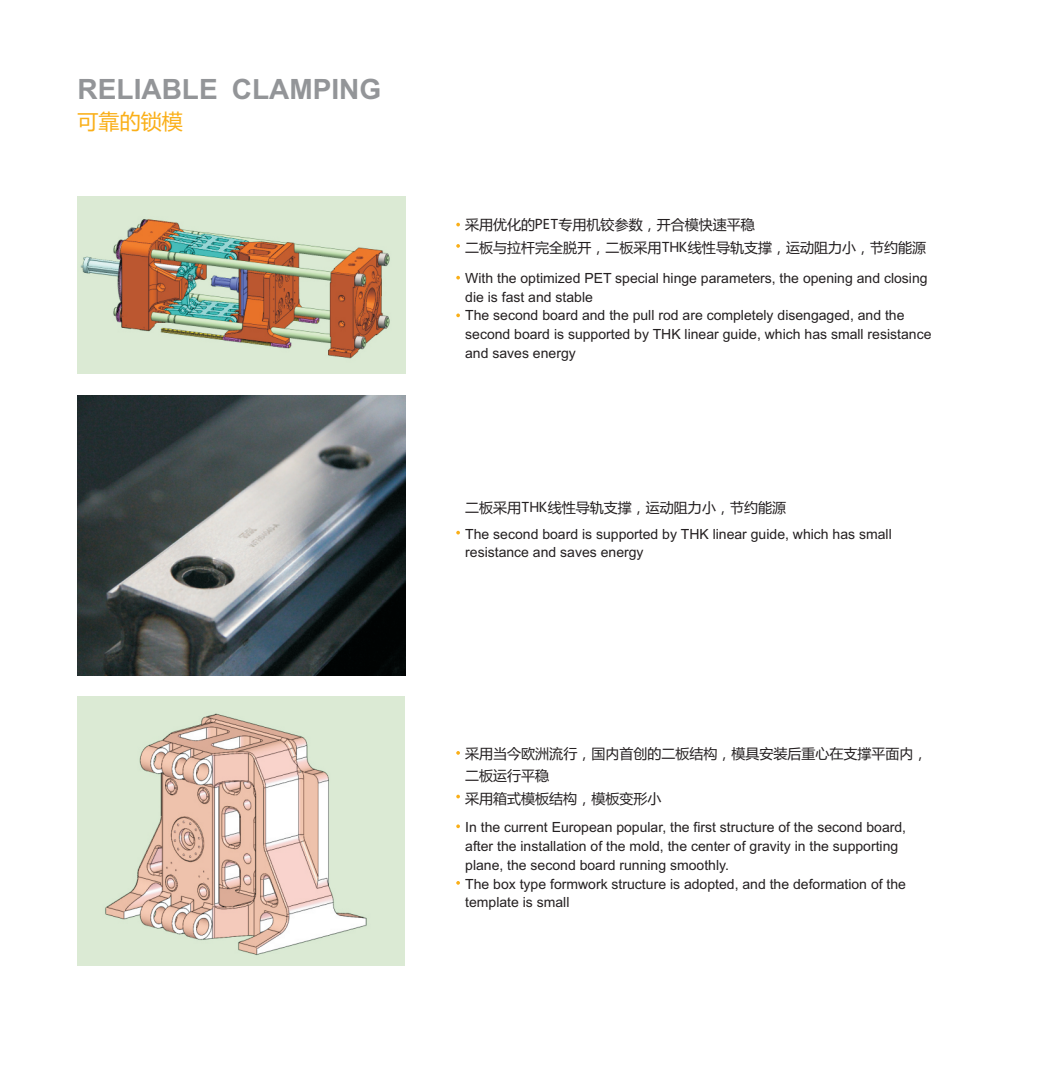
<style>
.page{position:relative;width:1051px;height:1071px;background:#fff}
.page>*{position:absolute;margin:0;border:0;box-sizing:border-box;transform-origin:0 0}
.t1{font:700 28px "Arial";color:#939598}
.t2{font:21px "Microsoft Ya Hei";color:#faaf18}
.t3{font:14px/18.7px "Arial";color:#231f20}
.t4{font:14px/22.2px "Microsoft Ya Hei";color:#231f20}
</style>
<div class="page">
<img style="left:78px;top:196px;width:327px;height:178px">
<img style="left:78px;top:395px;width:327px;height:280px">
<img style="left:78px;top:696px;width:326px;height:269px">
<svg style="left:456px;top:223px;width:4px;height:3px"></svg>
<svg style="left:456px;top:244px;width:4px;height:4px"></svg>
<svg style="left:456px;top:276px;width:4px;height:4px"></svg>
<svg style="left:456px;top:314px;width:4px;height:3px"></svg>
<svg style="left:456px;top:531px;width:4px;height:4px"></svg>
<svg style="left:456px;top:751px;width:4px;height:4px"></svg>
<svg style="left:456px;top:795px;width:4px;height:3px"></svg>
<svg style="left:456px;top:824px;width:4px;height:4px"></svg>
<svg style="left:456px;top:881px;width:4px;height:4px"></svg>
<h1 class="t1" style="left:78px;top:79px;width:305px">RELIABLE CLAMPING</h1>
<h2 class="t2" style="left:78px;top:112px;width:106px">可靠的锁模</h2>
<p class="t4" style="left:465px;top:214px;width:462px">采用优化的PET专用机铰参数，开合模快速平稳<br>二板与拉杆完全脱开，二板采用THK线性导轨支撑，运动阻力小，节约能源</p>
<p class="t3" style="left:465px;top:270px;width:467px">With the optimized PET special hinge parameters, the opening and closing die is fast and stable<br>The second board and the pull rod are completely disengaged, and the second board is supported by THK linear guide, which has small resistance and saves energy</p>
<p class="t4" style="left:465px;top:496px;width:322px">二板采用THK线性导轨支撑，运动阻力小，节约能源</p>
<p class="t3" style="left:465px;top:526px;width:428px">The second board is supported by THK linear guide, which has small resistance and saves energy</p>
<p class="t4" style="left:465px;top:743px;width:463px">采用当今欧洲流行，国内首创的二板结构，模具安装后重心在支撑平面内，二板运行平稳<br>采用箱式模板结构，模板变形小</p>
<p class="t3" style="left:465px;top:819px;width:442px">In the current European popular, the first structure of the second board, after the installation of the mold, the center of gravity in the supporting plane, the second board running smoothly.<br>The box type formwork structure is adopted, and the deformation of the template is small</p>
</div>
